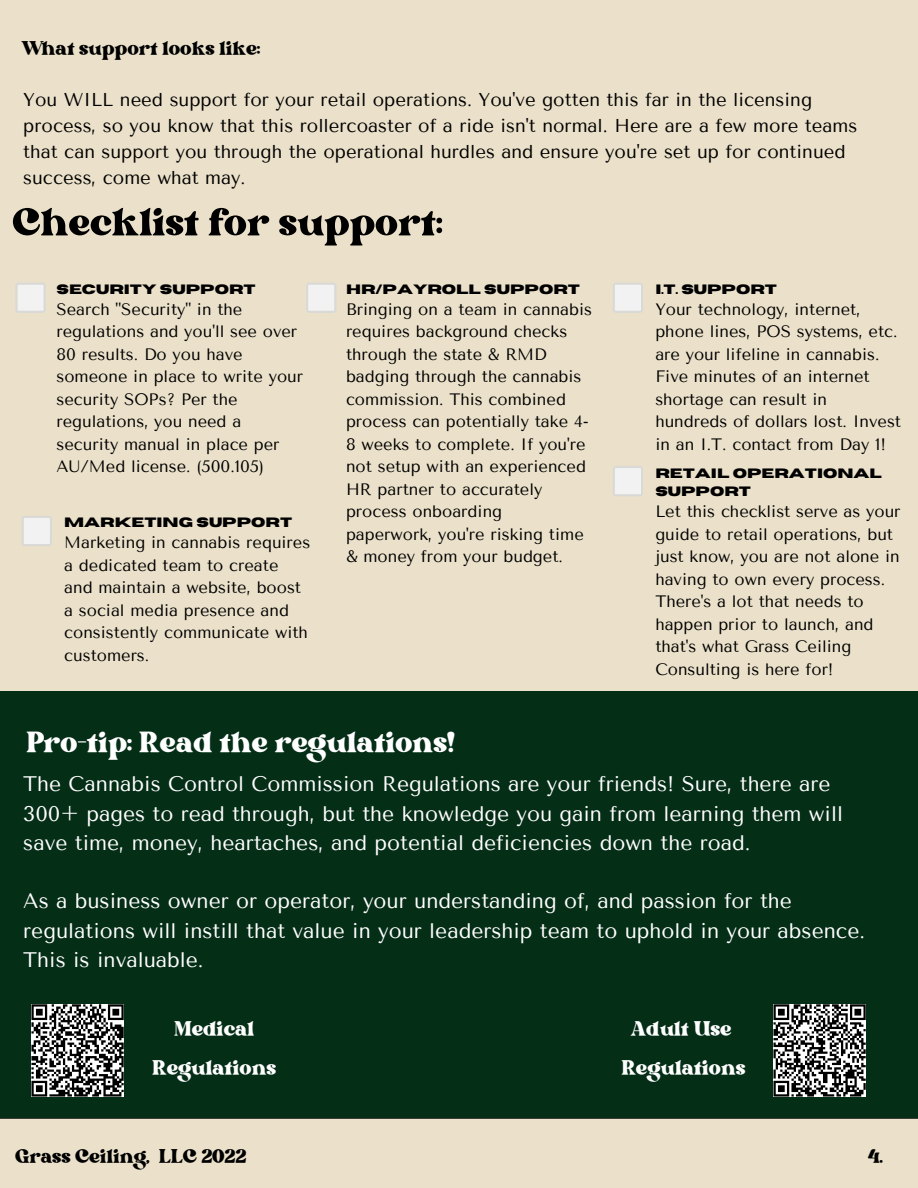
<style>
.page{position:relative;width:918px;height:1188px;background:#ebe1ca}
.page>*{position:absolute;margin:0;border:0;box-sizing:border-box;transform-origin:0 0}
.t1{font:54px "Bright";color:#000}
.t2{font:40.5px "Bright";color:#fff}
.t3{font:28.5px/39.3px "Bright";color:#fff;text-align:center}
.t4{font:27px "Bright";color:#000}
.t5{font:21px/29.2px "Tenor Sans";color:#fff}
.t6{font:18.6px/25.8px "Tenor Sans";color:#000}
.t7{font:16.5px/22.5px "Tenor Sans";color:#000}
.t8{font:700 13.5px/18px "Horizon";color:#000}
</style>
<div class="page">
<hr style="left:0;top:1118px;width:918px;height:1px;background:#000">
<div style="left:0;top:692px;width:918px;height:426px;background:#052e17"></div>
<svg style="left:31px;top:1004px;width:93px;height:93px;background:#7d7d7d"></svg>
<svg style="left:773px;top:1004px;width:93px;height:93px;background:#818181"></svg>
<svg style="left:15px;top:283px;width:31px;height:30px"></svg>
<svg style="left:306px;top:283px;width:30px;height:30px"></svg>
<svg style="left:613px;top:283px;width:30px;height:30px"></svg>
<svg style="left:22px;top:516px;width:30px;height:30px"></svg>
<svg style="left:613px;top:466px;width:30px;height:30px"></svg>
<p class="t4" style="left:22px;top:37px;width:240px">What support looks like:</p>
<p class="t6" style="left:23px;top:87px;width:836px">You WILL need support for your retail operations. You've gotten this far in the licensing process, so you know that this rollercoaster of a ride isn't normal. Here are a few more teams that can support you through the operational hurdles and ensure you're set up for continued success, come what may.</p>
<p class="t1" style="left:13px;top:199px;width:432px">Checklist for support:</p>
<p class="t8" style="left:57px;top:280px;width:201px">SECURITY SUPPORT</p>
<p class="t7" style="left:57px;top:298px;width:248px">Search "Security" in the regulations and you'll see over<br>80 results. Do you have someone in place to write your security SOPs? Per the regulations, you need a security manual in place per<br>AU/Med license. (500.105)</p>
<p class="t8" style="left:346px;top:280px;width:235px">HR/PAYROLL SUPPORT</p>
<p class="t7" style="left:346px;top:298px;width:248px">Bringing on a team in cannabis requires background checks through the state &amp; RMD badging through the cannabis commission. This combined process can potentially take 4-<br>8 weeks to complete. If you're not setup with an experienced<br>HR partner to accurately process onboarding paperwork, you're risking time &amp; money from your budget.</p>
<p class="t8" style="left:655px;top:280px;width:123px">I.T. SUPPORT</p>
<p class="t7" style="left:655px;top:298px;width:247px">Your technology, internet, phone lines, POS systems, etc. are your lifeline in cannabis.<br>Five minutes of an internet shortage can result in hundreds of dollars lost. Invest in an I.T. contact from Day 1!</p>
<p class="t8" style="left:655px;top:465px;width:228px">RETAIL OPERATIONAL<br>SUPPORT</p>
<h2 class="t7" style="left:655px;top:501px;width:247px">Let this checklist serve as your guide to retail operations, but just know, you are not alone in having to own every process.<br>There's a lot that needs to happen prior to launch, and that's what Grass Ceiling<br>Consulting is here for!</h2>
<p class="t8" style="left:64px;top:514px;width:229px">MARKETING SUPPORT</p>
<p class="t7" style="left:64px;top:531px;width:248px">Marketing in cannabis requires a dedicated team to create and maintain a website, boost a social media presence and consistently communicate with customers.</p>
<p class="t2" style="left:27px;top:725px;width:430px">Pro-tip: Read the regulations!</p>
<h3 class="t5" style="left:23px;top:770px;width:821px">The Cannabis Control Commission Regulations are your friends! Sure, there are<br>300+ pages to read through, but the knowledge you gain from learning them will save time, money, heartaches, and potential deficiencies down the road.</h3>
<h5 class="t5" style="left:23px;top:887px;width:843px">As a business owner or operator, your understanding of, and passion for the regulations will instill that value in your leadership team to uphold in your absence.<br>This is invaluable.</h5>
<p class="t3" style="left:153px;top:1011px;width:125px">Medical<br>Regulations</p>
<p class="t3" style="left:622px;top:1011px;width:125px">Adult Use<br>Regulations</p>
<h1 class="t4" style="left:15px;top:1144px;width:233px">Grass Ceiling, LLC 2022</h1>
<h1 class="t4" style="left:868px;top:1144px;width:17px">4.</h1>
</div>
